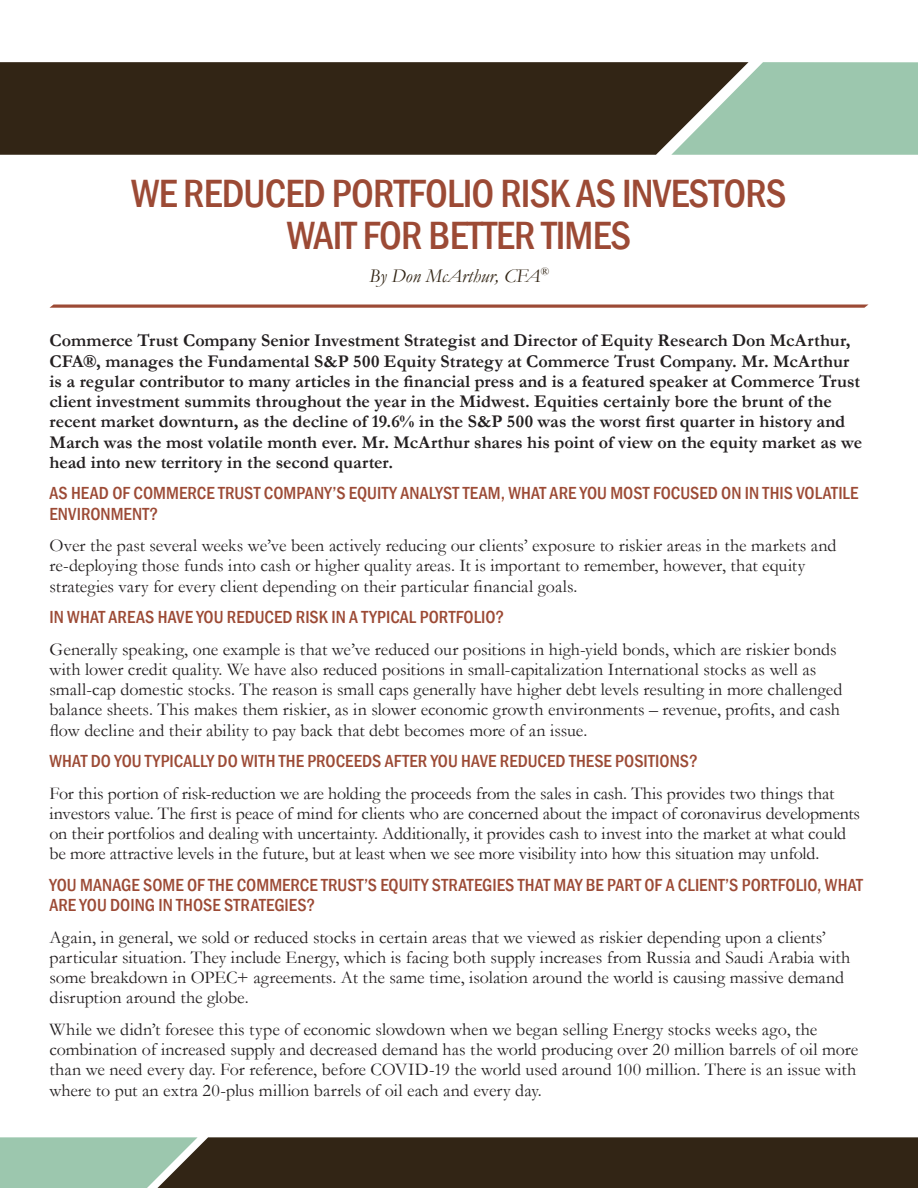
<style>
.page{position:relative;width:918px;height:1188px;background:#fff}
.page>*{position:absolute;margin:0;border:0;box-sizing:border-box;transform-origin:0 0}
.t1{font:500 condensed 40.5px/42px "Franklin Gothic";letter-spacing:-.02em;color:#9c4a35;text-align:center}
.t2{font:italic 19.5px "Garamond";color:#322515}
.Deck{font:18px/20.2px "Garamond";letter-spacing:-.005em;color:#231f20}
.Deck-2{font:700 18px/20.2px "Garamond";color:#231f20}
.Deck-3{font:500 condensed 18px/20.2px "Franklin Gothic";color:#9c4a35}
</style>
<div class="page">
<div style="left:0;top:62px;width:671px;height:93px;background:#322515"></div>
<svg style="left:671px;top:62px;width:247px;height:93px;background:#94b59e"></svg>
<svg style="left:0;top:1137px;width:918px;height:51px;background:#494735"></svg>
<svg style="left:50px;top:304px;width:819px;height:4px;background:#af6e5d"></svg>
<p class="t1" style="left:131px;top:172px;width:657px">WE REDUCED PORTFOLIO RISK AS INVESTORS<br>WAIT FOR BETTER TIMES</p>
<p class="t2" style="left:369px;top:262px;width:181px">By Don McArthur, CFA<sup>®</sup></p>
<p class="Deck-2" style="left:50px;top:331px;width:814px">Commerce Trust Company Senior Investment Strategist and Director of Equity Research Don McArthur, CFA®, manages the Fundamental S&amp;P 500 Equity Strategy at Commerce Trust Company. Mr. McArthur is a regular contributor to many articles in the financial press and is a featured speaker at Commerce Trust client investment summits throughout the year in the Midwest. Equities certainly bore the brunt of the recent market downturn, as the decline of 19.6% in the S&amp;P 500 was the worst first quarter in history and March was the most volatile month ever. Mr. McArthur shares his point of view on the equity market as we head into new territory in the second quarter.</p>
<p class="Deck-3" style="left:50px;top:483px;width:810px">AS HEAD OF COMMERCE TRUST COMPANY’S EQUITY ANALYST TEAM, WHAT ARE YOU MOST FOCUSED ON IN THIS VOLATILE<br>ENVIRONMENT?</p>
<p class="Deck" style="left:50px;top:535px;width:789px">Over the past several weeks we’ve been actively reducing our clients’ exposure to riskier areas in the markets and re-deploying those funds into cash or higher quality areas. It is important to remember, however, that equity strategies vary for every client depending on their particular financial goals.</p>
<p class="Deck-3" style="left:50px;top:607px;width:457px">IN WHAT AREAS HAVE YOU REDUCED RISK IN A TYPICAL PORTFOLIO?</p>
<p class="Deck" style="left:50px;top:638px;width:794px">Generally speaking, one example is that we’ve reduced our positions in high-yield bonds, which are riskier bonds with lower credit quality. We have also reduced positions in small-capitalization International stocks as well as small-cap domestic stocks. The reason is small caps generally have higher debt levels resulting in more challenged balance sheets. This makes them riskier, as in slower economic growth environments – revenue, profits, and cash flow decline and their ability to pay back that debt becomes more of an issue.</p>
<p class="Deck-3" style="left:50px;top:751px;width:650px">WHAT DO YOU TYPICALLY DO WITH THE PROCEEDS AFTER YOU HAVE REDUCED THESE POSITIONS?</p>
<p class="Deck" style="left:50px;top:782px;width:812px">For this portion of risk-reduction we are holding the proceeds from the sales in cash. This provides two things that investors value. The first is peace of mind for clients who are concerned about the impact of coronavirus developments on their portfolios and dealing with uncertainty. Additionally, it provides cash to invest into the market at what could be more attractive levels in the future, but at least when we see more visibility into how this situation may unfold.</p>
<p class="Deck-3" style="left:50px;top:875px;width:815px">YOU MANAGE SOME OF THE COMMERCE TRUST’S EQUITY STRATEGIES THAT MAY BE PART OF A CLIENT’S PORTFOLIO, WHAT<br>ARE YOU DOING IN THOSE STRATEGIES?</p>
<p class="Deck" style="left:50px;top:926px;width:802px">Again, in general, we sold or reduced stocks in certain areas that we viewed as riskier depending upon a clients’ particular situation. They include Energy, which is facing both supply increases from Russia and Saudi Arabia with some breakdown in OPEC+ agreements. At the same time, isolation around the world is causing massive demand disruption around the globe.</p>
<p class="Deck" style="left:50px;top:1019px;width:810px">While we didn’t foresee this type of economic slowdown when we began selling Energy stocks weeks ago, the combination of increased supply and decreased demand has the world producing over 20 million barrels of oil more than we need every day. For reference, before COVID-19 the world used around 100 million. There is an issue with where to put an extra 20-plus million barrels of oil each and every day.</p>
</div>
